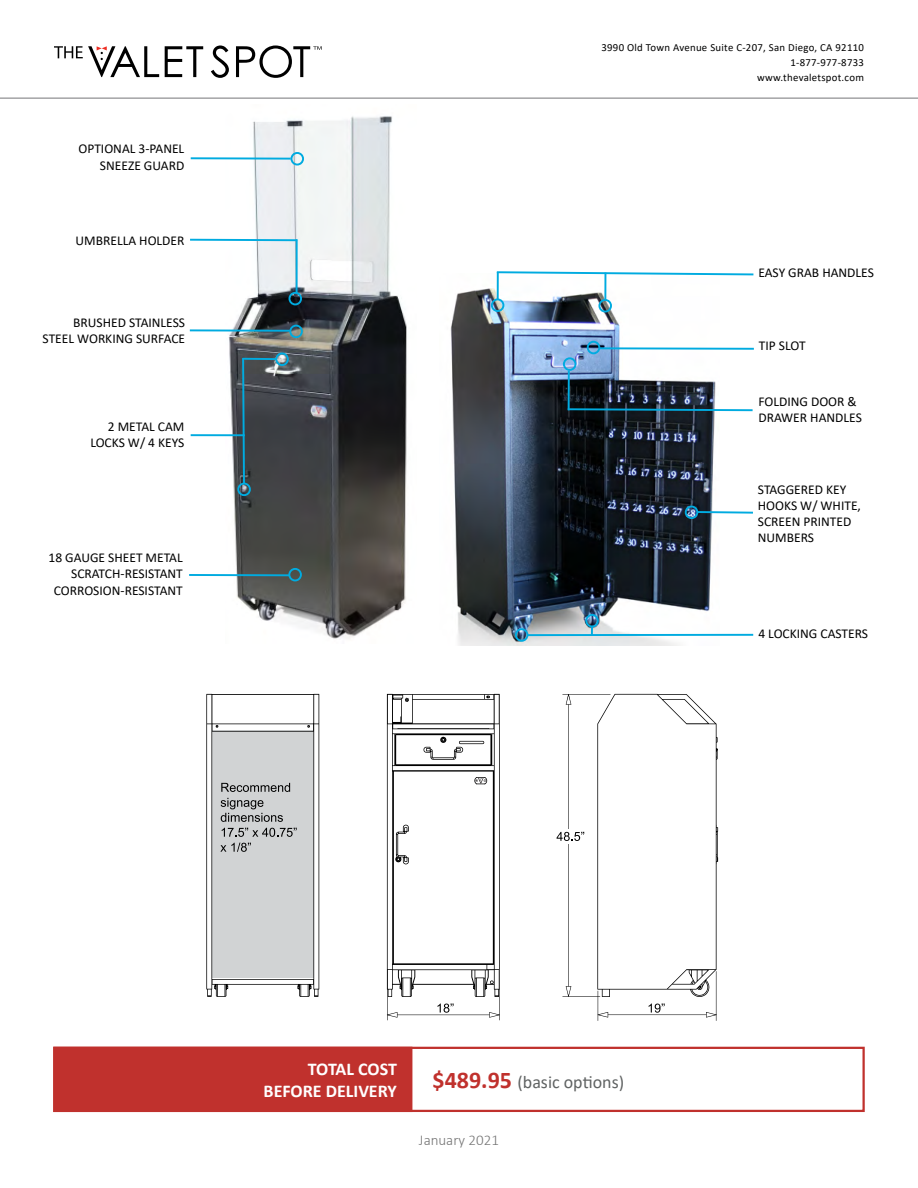
<style>
.page{position:relative;width:918px;height:1188px;background:#fff}
.page>*{position:absolute;margin:0;border:0;box-sizing:border-box;transform-origin:0 0}
.t1{font:700 18px/21.6px "Calibri";color:#fff;text-align:right}
.t2{font:18px "Calibri";color:#606363}
.t3{font:300 15px "Calibri";color:#757575}
.t4{font:13.5px/16.2px "Calibri";color:#000101;text-align:right}
.t5{font:10.8px/15px "Calibri";letter-spacing:.025em;color:#000101;text-align:right}
.s1{font-weight:700;font-size:24px;color:#c0312d}
</style>
<div class="page">
<svg style="left:165px;top:46px;width:38px;height:31px"></svg>
<svg style="left:211px;top:45px;width:18px;height:33px"></svg>
<svg style="left:54px;top:46px;width:105px;height:31px"></svg>
<svg style="left:236px;top:45px;width:86px;height:33px"></svg>
<hr style="left:0;top:97px;width:918px;height:2px;background:#a3a3a6">
<img style="left:450px;top:276px;width:270px;height:370px">
<svg style="left:387px;top:694px;width:113px;height:326px"></svg>
<svg style="left:557px;top:694px;width:161px;height:327px"></svg>
<svg style="left:206px;top:694px;width:113px;height:303px"></svg>
<img style="left:225px;top:116px;width:182px;height:523px">
<div style="left:53px;top:1047px;width:359px;height:65px;background:#c0312d"></div>
<div style="left:53px;top:1047px;width:812px;height:65px;border:2px solid #c0312d"></div>
<div style="left:587px;top:341px;width:13px;height:13px;border:2px solid #00abe0;border-radius:50%"></div>
<div style="left:563px;top:357px;width:13px;height:14px;border:2px solid #00abe0;border-radius:50%"></div>
<div style="left:598px;top:299px;width:14px;height:14px;border:2px solid #00abe0;border-radius:50%"></div>
<div style="left:491px;top:298px;width:13px;height:14px;border:2px solid #00abe0;border-radius:50%"></div>
<div style="left:289px;top:325px;width:14px;height:13px;border:2px solid #00abe0;border-radius:50%"></div>
<div style="left:288px;top:568px;width:14px;height:13px;border:2px solid #00abe0;border-radius:50%"></div>
<div style="left:289px;top:292px;width:13px;height:13px;border:2px solid #00abe0;border-radius:50%"></div>
<div style="left:275px;top:352px;width:14px;height:14px;border:2px solid #00abe0;border-radius:50%"></div>
<div style="left:237px;top:483px;width:14px;height:13px;border:2px solid #00abe0;border-radius:50%"></div>
<div style="left:291px;top:152px;width:13px;height:14px;border:2px solid #00abe0;border-radius:50%"></div>
<div style="left:685px;top:506px;width:13px;height:13px;border:2px solid #00abe0;border-radius:50%"></div>
<div style="left:515px;top:628px;width:13px;height:14px;border:2px solid #00abe0;border-radius:50%"></div>
<div style="left:585px;top:614px;width:14px;height:13px;border:2px solid #00abe0;border-radius:50%"></div>
<hr style="left:599px;top:347px;width:155px;height:3px;background:#00abe0">
<hr style="left:190px;top:329px;width:100px;height:3px;background:#00abe0">
<hr style="left:189px;top:574px;width:100px;height:2px;background:#00abe0">
<svg style="left:190px;top:238px;width:109px;height:4px"></svg>
<hr style="left:243px;top:358px;width:33px;height:2px;background:#00abe0">
<hr style="left:191px;top:434px;width:54px;height:2px;background:#00abe0">
<hr style="left:296px;top:239px;width:2px;height:54px;background:#00abe0">
<hr style="left:191px;top:157px;width:100px;height:3px;background:#00abe0">
<svg style="left:566px;top:407px;width:187px;height:5px"></svg>
<hr style="left:568px;top:371px;width:2px;height:39px;background:#00abe0">
<svg style="left:496px;top:271px;width:258px;height:5px"></svg>
<hr style="left:497px;top:272px;width:2px;height:27px;background:#00abe0">
<hr style="left:604px;top:273px;width:2px;height:27px;background:#00abe0">
<svg style="left:695px;top:510px;width:58px;height:5px"></svg>
<svg style="left:591px;top:626px;width:2px;height:8px"></svg>
<hr style="left:528px;top:634px;width:225px;height:2px;background:#00abe0">
<svg style="left:241px;top:356px;width:5px;height:130px"></svg>
<p class="t4" style="left:79px;top:140px;width:107px">OPTIONAL 3-PANEL<br>SNEEZE GUARD</p>
<p class="t4" style="left:76px;top:233px;width:110px">UMBRELLA HOLDER</p>
<p class="t4" style="left:43px;top:314px;width:144px">BRUSHED STAINLESS<br>STEEL WORKING SURFACE</p>
<p class="t4" style="left:90px;top:418px;width:96px">2 METAL CAM<br>LOCKS W/ 4 KEYS</p>
<p class="t4" style="left:49px;top:549px;width:136px">18 GAUGE SHEET METAL<br>SCRATCH-RESISTANT<br>CORROSION-RESISTANT</p>
<p class="t5" style="left:601px;top:40px;width:264px">3990 Old Town Avenue Suite C-207, San Diego, CA 92110<br>1-877-977-8733<br>www.thevaletspot.com</p>
<p class="t4" style="left:758px;top:264px;width:117px">EASY GRAB HANDLES</p>
<p class="t4" style="left:759px;top:337px;width:48px">TIP SLOT</p>
<p class="t4" style="left:758px;top:393px;width:105px;text-align:left">FOLDING DOOR &amp;<br>DRAWER HANDLES</p>
<p class="t4" style="left:758px;top:481px;width:105px;text-align:left">STAGGERED KEY<br>HOOKS W/ WHITE,<br>SCREEN PRINTED<br>NUMBERS</p>
<p class="t4" style="left:758px;top:625px;width:111px">4 LOCKING CASTERS</p>
<h1 class="t1" style="left:264px;top:1058px;width:135px">TOTAL COST<br>BEFORE DELIVERY</h1>
<h1 class="t2" style="left:433px;top:1070px;width:193px"><span class="s1">$489.95</span> (basic options)</h1>
<p class="t3" style="left:419px;top:1131px;width:82px">January 2021</p>
</div>
